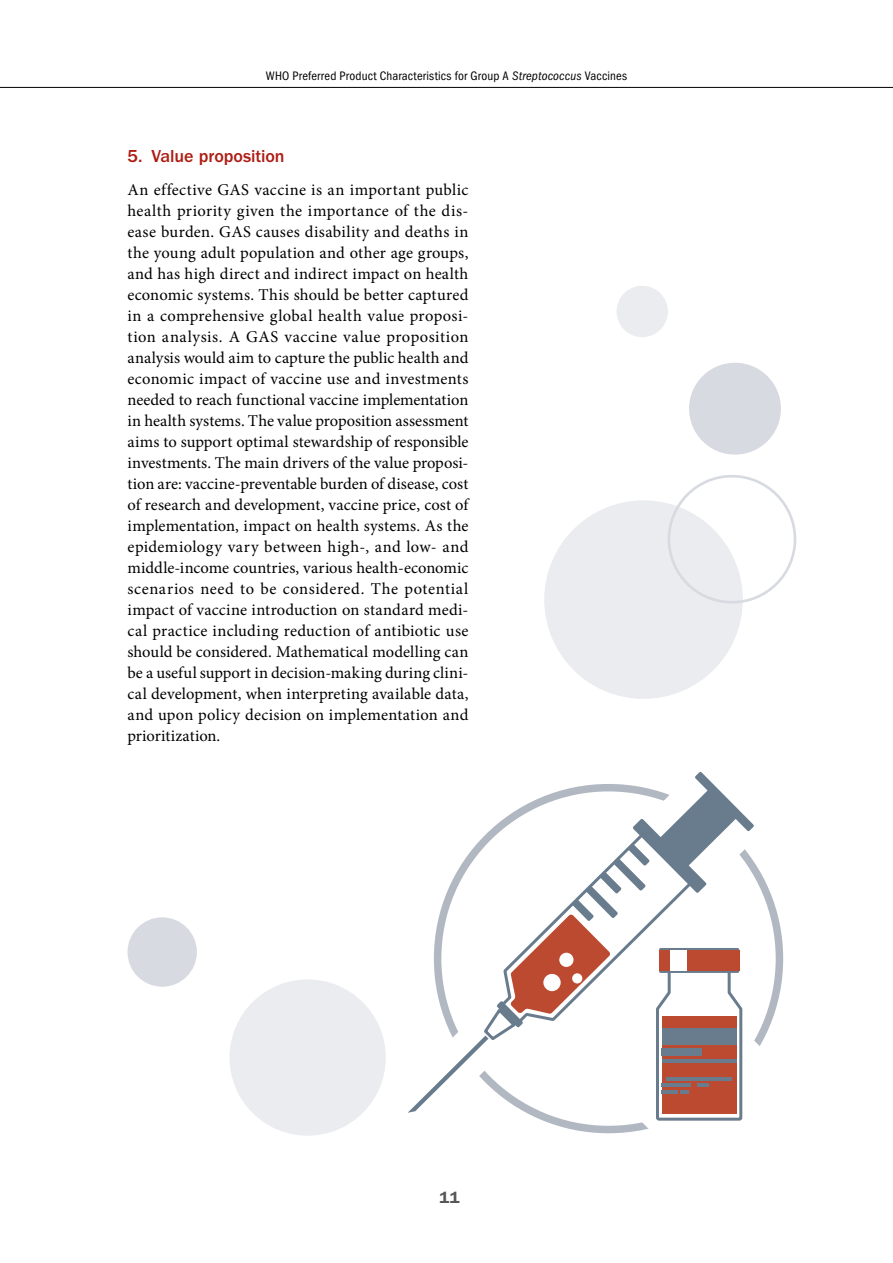
<style>
.page{position:relative;width:893px;height:1263px;background:#fff}
.page>*{position:absolute;margin:0;border:0;box-sizing:border-box;transform-origin:0 0}
.t1{font:500 18px "ITC Franklin Gothic Std";letter-spacing:-.005em;color:#ad1d14}
.t2{font:16.5px/21px "Minion Pro";letter-spacing:.005em;color:#000;text-align:justify}
.t3{font:600 16.5px "ITC Franklin Gothic Std";color:#575756}
.t4{font:condensed 12.75px "Franklin Gothic";letter-spacing:.015em;color:#000}
.s1{font-family:"ITC Franklin Gothic Std";font-style:italic}
</style>
<div class="page">
<hr style="left:0;top:87px;width:893px;height:1px;background:#000">
<svg style="left:408px;top:772px;width:362px;height:362px"></svg>
<div style="left:670px;top:950px;width:16px;height:21px;background:#fff"></div>
<div style="left:543px;top:974px;width:18px;height:17px;background:#fff;border-radius:50%"></div>
<div style="left:559px;top:953px;width:14px;height:14px;background:#fff;border-radius:50%"></div>
<div style="left:572px;top:973px;width:10px;height:10px;background:#fff;border-radius:50%"></div>
<div style="left:544px;top:500px;width:199px;height:199px;background:#ebecf0;border-radius:50%"></div>
<div style="left:616px;top:286px;width:52px;height:51px;background:#ebecf0;border-radius:50%"></div>
<div style="left:128px;top:917px;width:69px;height:70px;background:#d7dae0;border-radius:50%"></div>
<div style="left:230px;top:979px;width:156px;height:157px;background:#ebecf0;border-radius:50%"></div>
<div style="left:689px;top:363px;width:92px;height:92px;background:#d7dae0;border-radius:50%"></div>
<div style="left:668px;top:475px;width:128px;height:129px;border:3px solid #d7dae0;border-radius:50%"></div>
<p class="t4" style="left:266px;top:69px;width:363px">WHO Preferred Product Characteristics for Group A <span class="s1">Streptococcus</span> Vaccines</p>
<p class="t1" style="left:128px;top:146px;width:159px">5. Value proposition</p>
<p class="t2" style="left:128px;top:180px;width:342px">An effective GAS vaccine is an important public health priority given the importance of the dis&shy;ease burden. GAS causes disability and deaths in the young adult population and other age groups, and has high direct and indirect impact on health economic systems. This should be better captured in a comprehensive global health value proposi&shy;tion analysis. A GAS vaccine value proposition analysis would aim to capture the public health and economic impact of vaccine use and investments needed to reach functional vaccine implementation in health systems. The value proposition assessment aims to support optimal stewardship of responsible investments. The main drivers of the value proposi&shy;tion are: vaccine-preventable burden of disease, cost of research and development, vaccine price, cost of implementation, impact on health systems. As the epidemiology vary between high-, and low- and middle-income countries, various health-economic scenarios need to be considered. The potential impact of vaccine introduction on standard medi&shy;cal practice including reduction of antibiotic use should be considered. Mathematical modelling can be a useful support in decision-making during clini&shy;cal development, when interpreting available data, and upon policy decision on implementation and prioritization.</p>
<p class="t3" style="left:439px;top:1188px;width:22px">11</p>
</div>
